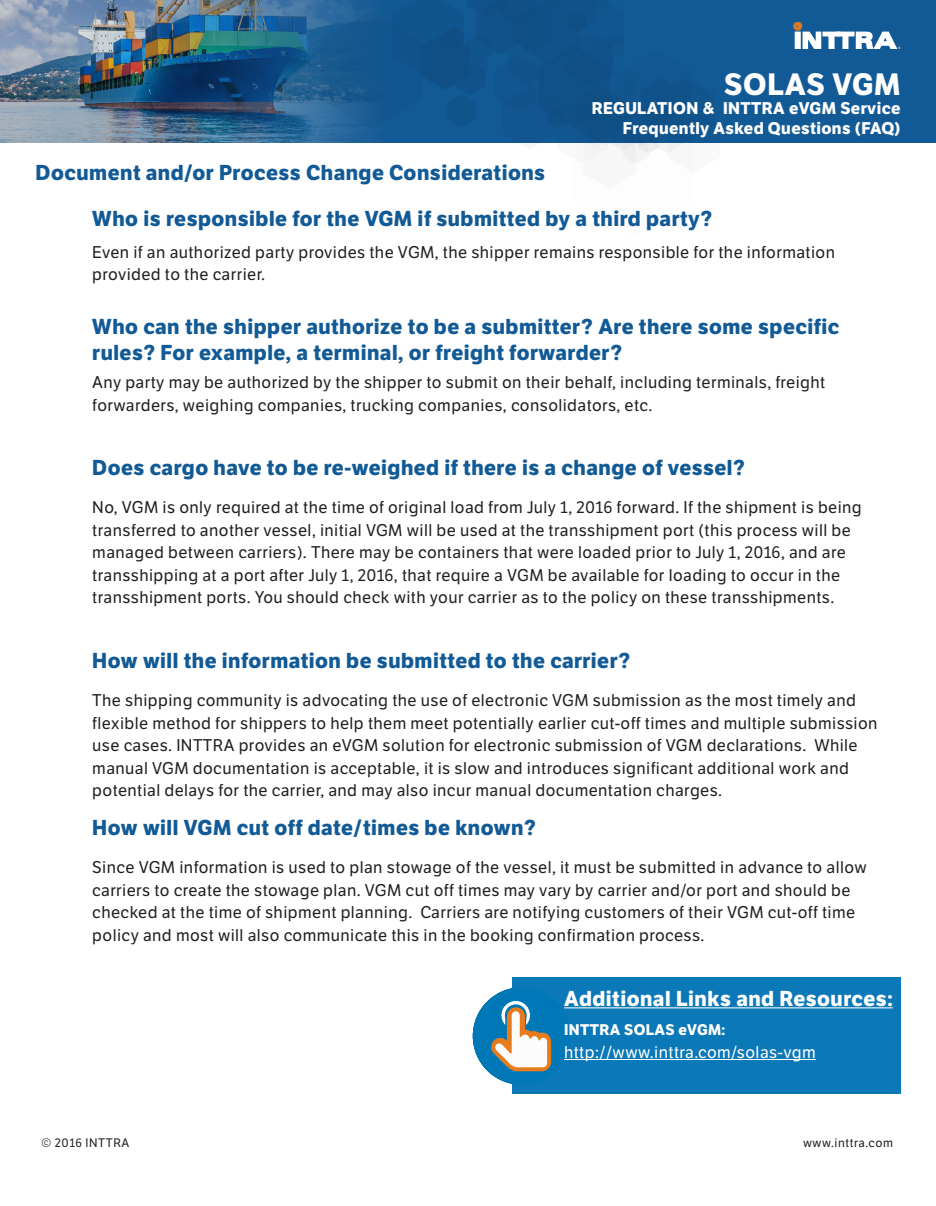
<style>
.page{position:relative;width:936px;height:1206px;background:#fff}
.page>*{position:absolute;margin:0;border:0;box-sizing:border-box;transform-origin:0 0}
.t1{font:700 30px "LFT Etica";letter-spacing:.025em;color:#fff}
.t2{font:700 21px/25.2px "LFT Etica";letter-spacing:.025em;color:#125a96}
.t3{font:700 21px "LFT Etica";letter-spacing:.025em;color:#fff}
.t4{font:16.5px/22.5px "LFT Etica";letter-spacing:.025em;color:#231f20}
.t5{font:700 16.5px "LFT Etica";letter-spacing:.025em;color:#fff}
.t6{font:16.5px "LFT Etica";letter-spacing:.025em;color:#fff}
.t7{font:700 15px "LFT Etica";letter-spacing:.025em;color:#fff}
.t8{font:12px "LFT Etica";letter-spacing:.05em;color:#231f20}
.s1{font-weight:400;font-style:italic}
</style>
<div class="page">
<div style="left:9px;top:0;width:926px;height:143px;background:#125a96"></div>
<svg style="left:793px;top:22px;width:107px;height:27px"></svg>
<img style="left:0;top:0;width:320px;height:143px">
<svg style="left:320px;top:0;width:366px;height:164px"></svg>
<div style="left:512px;top:977px;width:388px;height:116px;background:#0b78b8"></div>
<div style="left:472px;top:987px;width:98px;height:97px;background:#0078b8;border-radius:50%"></div>
<svg style="left:485px;top:1000px;width:65px;height:94px"></svg>
<hr style="left:564px;top:1007px;width:328px;height:1px;background:#fff">
<hr style="left:564px;top:1058px;width:251px;height:1px;background:#fff">
<p class="t1" style="left:723px;top:66px;width:178px">SOLAS VGM</p>
<p class="t5" style="left:591px;top:98px;width:310px">REGULATION &amp; INTTRA eVGM Service</p>
<p class="t5" style="left:622px;top:118px;width:279px">Frequently Asked Questions (FAQ)</p>
<p class="t2" style="left:36px;top:160px;width:511px">Document and/or Process Change Considerations</p>
<p class="t2" style="left:92px;top:206px;width:621px">Who is responsible for the VGM if submitted by a third party?</p>
<p class="t4" style="left:92px;top:241px;width:743px">Even if an authorized party provides the VGM, the shipper remains responsible for the information provided to the carrier.</p>
<p class="t2" style="left:92px;top:314px;width:748px">Who can the shipper authorize to be a submitter? Are there some specific rules? For example, a terminal, or freight forwarder?</p>
<p class="t4" style="left:92px;top:371px;width:734px">Any party may be authorized by the shipper to submit on their behalf, including terminals, freight forwarders, weighing companies, trucking companies, consolidators, etc.</p>
<p class="t2" style="left:92px;top:455px;width:653px">Does cargo have to be re-weighed if there is a change of vessel?</p>
<p class="t4" style="left:92px;top:496px;width:770px">No, VGM is only required at the time of original load from July 1, 2016 forward. If the shipment is being transferred to another vessel, initial VGM will be used at the transshipment port (this process will be managed between carriers). There may be containers that were loaded prior to July 1, 2016, and are transshipping at a port after July 1, 2016, that require a VGM be available for loading to occur in the transshipment ports. You should check with your carrier as to the policy on these transshipments.</p>
<p class="t2" style="left:92px;top:647px;width:539px">How will the information be submitted to the carrier?</p>
<p class="t4" style="left:92px;top:689px;width:786px">The shipping community is advocating the use of electronic VGM submission as the most timely and flexible method for shippers to help them meet potentially earlier cut-off times and multiple submission use cases. INTTRA provides an eVGM solution for electronic submission of VGM declarations. While manual VGM documentation is acceptable, it is slow and introduces significant additional work and potential delays for the carrier, and may also incur manual documentation charges.</p>
<p class="t2" style="left:92px;top:814px;width:445px">How will VGM cut off date/times be known?</p>
<p class="t4" style="left:92px;top:856px;width:775px">Since VGM information is used to plan stowage of the vessel, it must be submitted in advance to allow carriers to create the stowage plan. VGM cut off times may vary by carrier and/or port and should be checked at the time of shipment planning. Carriers are notifying customers of their VGM cut-off time policy and most will also communicate this in the booking confirmation process.</p>
<p class="t3" style="left:564px;top:985px;width:330px">Additional Links and Resources:</p>
<p class="t7" style="left:564px;top:1020px;width:163px">INTTRA SOLAS eVGM:</p>
<p class="t6" style="left:564px;top:1041px;width:253px">http://www.inttra.com/solas-vgm</p>
<p class="t7" style="left:564px;top:1020px;width:321px">National legislations: <span class="s1">World Shipping Council</span></p>
<p class="t8" style="left:42px;top:1135px;width:89px">© 2016 INTTRA</p>
<p class="t8" style="left:802px;top:1135px;width:91px">www.inttra.com</p>
</div>
